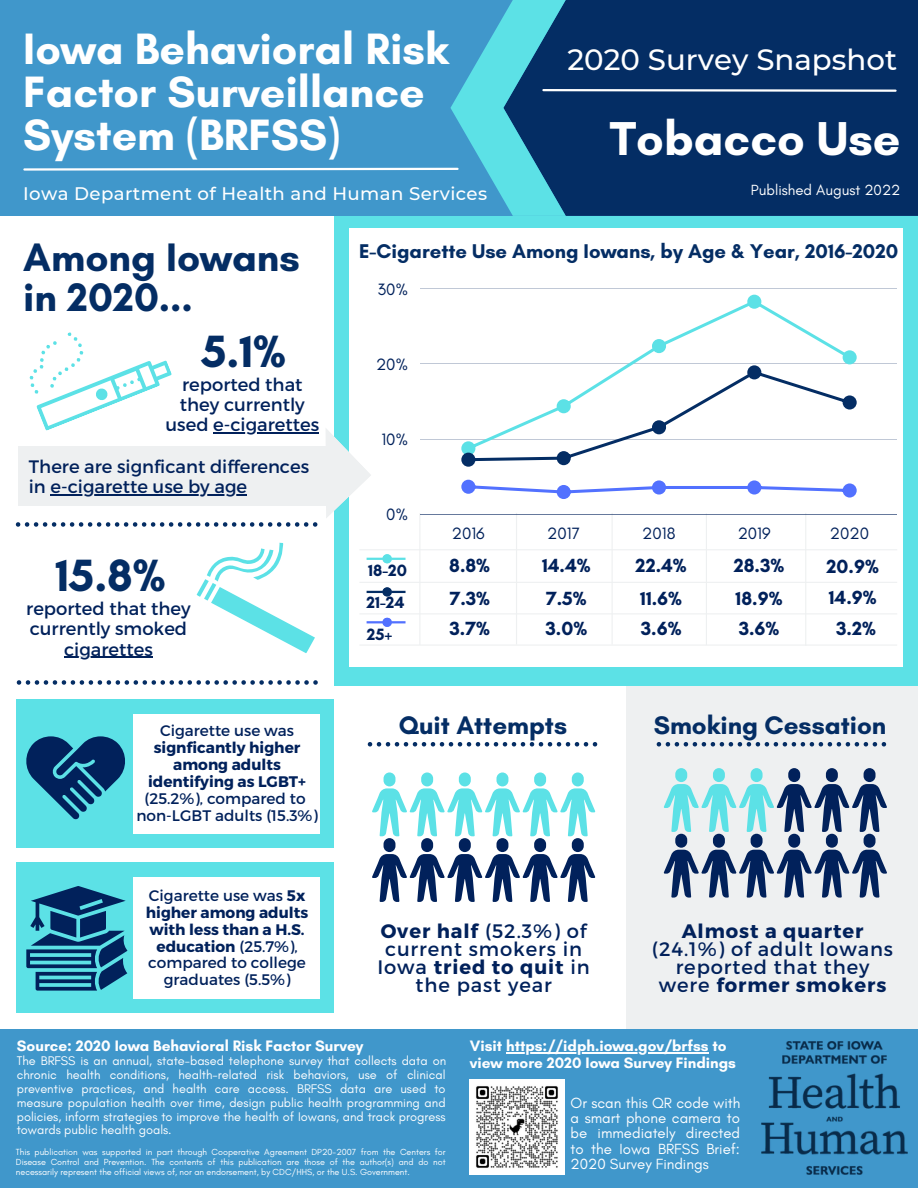
<style>
.page{position:relative;width:918px;height:1188px;background:#fff}
.page>*{position:absolute;margin:0;border:0;box-sizing:border-box;transform-origin:0 0}
.t1{font:700 48.45px "Glacial Indifference";color:#fff}
.t2{font:700 46.05px "Glacial Indifference";color:#042d64}
.t3{font:700 44.7px/43.2px "Glacial Indifference";color:#fff}
.t4{font:700 40.5px/39.3px "Glacial Indifference";color:#042d64}
.t5{font:500 29.25px "Montserrat";color:#fff}
.t6{font:700 25.95px "Glacial Indifference";color:#042d64}
.t7{font:700 20.25px "Glacial Indifference";color:#042d64}
.t8{font:19.5px/18px "Montserrat";letter-spacing:.045em;color:#01215b;text-align:center}
.t9{font:700 19.5px "Montserrat";letter-spacing:.045em;color:#01215b}
.t10{font:700 19.35px/32.5px "Glacial Indifference";color:#01215b}
.t11{font:500 18.15px "Montserrat";letter-spacing:.02em;color:#fff}
.t12{font:18px/20.2px "Montserrat";color:#01215b;text-align:center}
.t13{font:16.65px "Glacial Indifference";color:#01215b}
.t14{font:700 16.65px/31.8px "Glacial Indifference";color:#01215b}
.t15{font:700 15.45px/16.8px "Glacial Indifference";color:#fefeff}
.t16{font:15.3px/16.8px "Montserrat";color:#01215b;text-align:center}
.t17{font:700 15.3px/16.8px "Montserrat";color:#01215b;text-align:center}
.t18{font:15px/15px "Glacial Indifference";color:#fefeff;text-align:justify}
.t19{font:12.75px/13.8px "Glacial Indifference";color:#fefeff;text-align:justify}
.t20{font:9px/9.8px "Glacial Indifference";color:#fefeff;text-align:justify}
.s1{font-weight:700}
</style>
<div class="page">
<div style="left:626px;top:684px;width:291px;height:354px;background:#eef0f1"></div>
<div style="left:334px;top:210px;width:584px;height:475px;background:#5ce1e6"></div>
<div style="left:0;top:0;width:918px;height:216px;background:#4097cb"></div>
<div style="left:898px;top:0;width:20px;height:216px;background:#042d64"></div>
<svg style="left:23px;top:0;width:875px;height:216px"></svg>
<div style="left:0;top:1029px;width:918px;height:159px;background:#4097cb"></div>
<img style="left:470px;top:1080px;width:94px;height:94px">
<div style="left:349px;top:228px;width:554px;height:439px;background:#fff"></div>
<img style="left:761px;top:1042px;width:147px;height:133px">
<svg style="left:17px;top:680px;width:301px;height:5px"></svg>
<hr style="left:612px;top:513px;width:1px;height:132px;background:#eef0f1">
<hr style="left:706px;top:513px;width:1px;height:132px;background:#eef0f1">
<hr style="left:516px;top:513px;width:1px;height:132px;background:#eef0f1">
<hr style="left:805px;top:513px;width:1px;height:133px;background:#eef0f1">
<hr style="left:359px;top:549px;width:538px;height:1px;background:#eef0f1">
<hr style="left:359px;top:582px;width:538px;height:1px;background:#eef0f1">
<hr style="left:359px;top:613px;width:538px;height:1px;background:#eef0f1">
<hr style="left:359px;top:645px;width:538px;height:1px;background:#eef0f1">
<hr style="left:419px;top:513px;width:1px;height:132px;background:#eef0f1">
<hr style="left:421px;top:289px;width:476px;height:1px;background:#01215b">
<hr style="left:421px;top:364px;width:476px;height:1px;background:#01215b">
<hr style="left:421px;top:439px;width:476px;height:1px;background:#01215b">
<hr style="left:421px;top:514px;width:476px;height:1px;background:#01215b">
<svg style="left:461px;top:295px;width:396px;height:172px"></svg>
<svg style="left:461px;top:480px;width:396px;height:19px"></svg>
<svg style="left:367px;top:554px;width:39px;height:10px"></svg>
<svg style="left:367px;top:587px;width:39px;height:10px"></svg>
<svg style="left:367px;top:617px;width:39px;height:10px"></svg>
<svg style="left:368px;top:742px;width:229px;height:5px"></svg>
<div style="left:17px;top:699px;width:317px;height:149px;background:#5ce1e6"></div>
<div style="left:134px;top:714px;width:186px;height:119px;background:#fff"></div>
<div style="left:17px;top:862px;width:317px;height:151px;background:#5ce1e6"></div>
<div style="left:134px;top:877px;width:186px;height:122px;background:#fff"></div>
<svg style="left:657px;top:742px;width:229px;height:5px"></svg>
<svg style="left:372px;top:772px;width:223px;height:130px"></svg>
<svg style="left:664px;top:768px;width:223px;height:130px"></svg>
<svg style="left:26px;top:886px;width:101px;height:105px"></svg>
<svg style="left:26px;top:736px;width:99px;height:84px"></svg>
<svg style="left:196px;top:542px;width:119px;height:111px"></svg>
<hr style="left:64px;top:657px;width:89px;height:1px;background:#01215b">
<svg style="left:15px;top:332px;width:356px;height:195px"></svg>
<hr style="left:506px;top:1052px;width:203px;height:1px;background:#fefeff">
<h3 class="t3" style="left:23px;top:27px;width:427px">Iowa Behavioral Risk<br>Factor Surveillance<br>System (BRFSS)</h3>
<h3 class="t11" style="left:23px;top:182px;width:465px">Iowa Department of Health and Human Services</h3>
<h3 class="t5" style="left:567px;top:42px;width:331px">2020 Survey Snapshot</h3>
<h1 class="t1" style="left:610px;top:109px;width:292px">Tobacco Use</h1>
<p class="t18" style="left:751px;top:182px;width:151px">Published August 2022</p>
<h3 class="t4" style="left:23px;top:238px;width:278px">Among Iowans in 2020...</h3>
<h2 class="t2" style="left:201px;top:324px;width:86px">5.1%</h2>
<h3 class="t12" style="left:166px;top:374px;width:155px">reported that they currently used e-cigarettes</h3>
<h3 class="t12" style="left:29px;top:455px;width:282px;text-align:left">There are signficant differences in e-cigarette use by age</h3>
<h2 class="t2" style="left:55px;top:547px;width:112px">15.8%</h2>
<h3 class="t12" style="left:26px;top:598px;width:166px">reported that they currently smoked cigarettes</h3>
<p class="t16" style="left:160px;top:722px;width:136px">Cigarette use was</p>
<p class="t17" style="left:148px;top:739px;width:159px">signficantly higher among adults identifying as LGBT+</p>
<p class="t16" style="left:136px;top:789px;width:183px">(25.2%), compared to non-LGBT adults (15.3%)</p>
<p class="t16" style="left:146px;top:886px;width:164px">Cigarette use was <span class="s1">5x higher among adults with less than a H.S. education</span> (25.7%), compared to college graduates (5.5%)</p>
<h3 class="t7" style="left:359px;top:239px;width:541px">E-Cigarette Use Among Iowans, by Age &amp; Year, 2016-2020</h3>
<h3 class="t13" style="left:378px;top:279px;width:32px">30%</h3>
<h3 class="t13" style="left:376px;top:354px;width:33px">20%</h3>
<h3 class="t13" style="left:382px;top:429px;width:28px">10%</h3>
<h3 class="t13" style="left:386px;top:505px;width:23px">0%</h3>
<h3 class="t13" style="left:452px;top:523px;width:34px">2016</h3>
<h3 class="t13" style="left:547px;top:523px;width:34px">2017</h3>
<h3 class="t13" style="left:642px;top:523px;width:35px">2018</h3>
<h3 class="t13" style="left:738px;top:523px;width:34px">2019</h3>
<h3 class="t13" style="left:830px;top:523px;width:41px">2020</h3>
<h3 class="t10" style="left:449px;top:549px;width:42px">8.8%</h3>
<h3 class="t10" style="left:542px;top:549px;width:50px">14.4%</h3>
<h3 class="t10" style="left:450px;top:582px;width:42px">7.3%</h3>
<h3 class="t10" style="left:546px;top:582px;width:42px">7.5%</h3>
<h3 class="t10" style="left:449px;top:612px;width:42px">3.7%</h3>
<h3 class="t10" style="left:545px;top:612px;width:43px">3.0%</h3>
<h3 class="t10" style="left:641px;top:612px;width:42px">3.6%</h3>
<h3 class="t10" style="left:739px;top:612px;width:42px">3.6%</h3>
<h3 class="t10" style="left:836px;top:612px;width:41px">3.2%</h3>
<h3 class="t14" style="left:367px;top:554px;width:42px">18-20<br>21-24<br>25+</h3>
<h3 class="t10" style="left:636px;top:549px;width:53px">22.4%<br>11.6%</h3>
<h3 class="t10" style="left:734px;top:549px;width:52px">28.3%<br>18.9%</h3>
<h3 class="t10" style="left:827px;top:551px;width:54px;line-height:30.9px">20.9%<br>14.9%</h3>
<h3 class="t6" style="left:399px;top:710px;width:170px">Quit Attempts</h3>
<h3 class="t6" style="left:654px;top:709px;width:234px">Smoking Cessation</h3>
<h3 class="t8" style="left:377px;top:921px;width:214px"><span class="s1">Over half</span> (52.3%) of current smokers in<br>Iowa <span class="s1">tried to quit</span> in the past year</h3>
<h3 class="t9" style="left:682px;top:918px;width:183px">Almost a quarter</h3>
<h3 class="t8" style="left:652px;top:939px;width:243px">(24.1%) of adult Iowans reported that they were <span class="s1">former smokers</span></h3>
<p class="t15" style="left:17px;top:1038px;width:348px">Source: 2020 Iowa Behavioral Risk Factor Survey</p>
<p class="t19" style="left:17px;top:1054px;width:431px">The BRFSS is an annual, state-based telephone survey that collects data on chronic health conditions, health-related risk behaviors, use of clinical preventive practices, and health care access. BRFSS data are used to measure population health over time, design public health programming and policies, inform strategies to improve the health of Iowans, and track progress towards public health goals.</p>
<p class="t20" style="left:16px;top:1147px;width:431px">This publication was supported in part through Cooperative Agreement DP20-2007 from the Centers for Disease Control and Prevention. The contents of this publication are those of the author(s) and do not necessarily represent the official views of, nor an endorsement, by CDC/HHS, or the U.S. Government.</p>
<p class="t15" style="left:470px;top:1037px;width:268px">Visit https://idph.iowa.gov/brfss to view more 2020 Iowa Survey Findings</p>
<p class="t18" style="left:571px;top:1096px;width:171px">Or scan this QR code with a smart phone camera to be immediately directed to the Iowa BRFSS Brief:<br>2020 Survey Findings</p>
</div>
